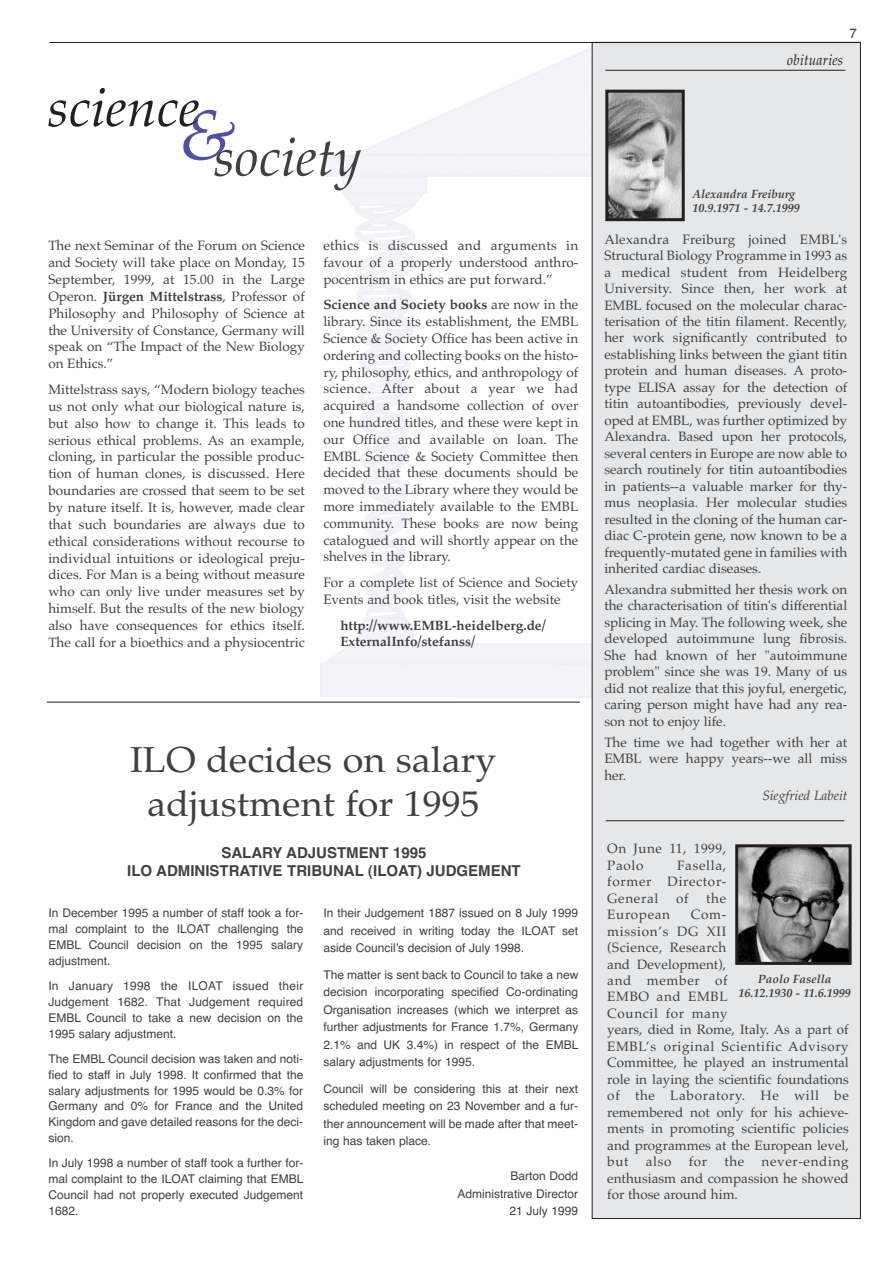
<style>
.page{position:relative;width:893px;height:1263px;background:#fff}
.page>*{position:absolute;margin:0;border:0;box-sizing:border-box;transform-origin:0 0}
.t1{font:italic 72px "Palatino";color:#524fa1}
.t2{font:italic 54px "Palatino";color:#231f20}
.t3{font:italic 54px "Palatino";color:#404041}
.t4{font:36px/44px "Palatino";color:#404041;text-align:center;scale:1.05 1}
.t5{font:700 15px/18px "Helvetica";color:#404041;text-align:center}
.t6{font:italic 15px "Palatino";letter-spacing:.02em;color:#231f20;scale:.9 1}
.t7{font:13.5px/16.5px "Palatino";color:#404041;text-align:justify}
.t8{font:700 13.5px/16.8px "Palatino";color:#404041}
.t9{font:13.5px/16.5px "Palatino";letter-spacing:.04em;color:#404041}
.t10{font:italic 13.5px "Palatino";color:#404041}
.t11{font:13.5px "Palatino";letter-spacing:.05em;color:#404041}
.t12{font:13.5px "Helvetica";color:#404041}
.t13{font:12px/15.9px "Helvetica";color:#404041;text-align:justify}
.t14{font:italic 700 12px/14.7px "Palatino";color:#404041}
.s1{font-weight:700}
</style>
<div class="page">
<div style="left:592px;top:42px;width:268px;height:1176px;background:#e6e7e8"></div>
<hr style="left:49px;top:42px;width:812px;height:1px;background:#231f20">
<hr style="left:47px;top:702px;width:533px;height:1px;background:#231f20">
<hr style="left:605px;top:70px;width:240px;height:1px;background:#231f20">
<img style="left:609px;top:94px;width:72px;height:123px">
<div style="left:605px;top:90px;width:80px;height:131px;border:3px solid #231f20"></div>
<img style="left:739px;top:848px;width:109px;height:113px">
<div style="left:735px;top:844px;width:117px;height:121px;border:3px solid #231f20"></div>
<hr style="left:606px;top:820px;width:238px;height:1px;background:#231f20">
<h2 class="t2" style="left:48px;top:82px;width:153px">science</h2>
<h1 class="t1" style="left:180px;top:100px;width:58px">&amp;</h1>
<h2 class="t3" style="left:214px;top:131px;width:149px">society</h2>
<p class="t7" style="left:48px;top:238px;width:258px">The next Seminar of the Forum on Science and Society will take place on Monday, 15<br>September, 1999, at 15.00 in the Large Operon. <span class="s1">Jürgen Mittelstrass</span>, Professor of Philosophy and Philosophy of Science at the University of Constance, Germany will speak on “The Impact of the New Biology on Ethics.”</p>
<p class="t7" style="left:48px;top:382px;width:258px">Mittelstrass says, “Modern biology teaches us not only what our biological nature is, but also how to change it. This leads to serious ethical problems. As an example, cloning, in particular the possible produc&shy;tion of human clones, is discussed. Here boundaries are crossed that seem to be set by nature itself. It is, however, made clear that such boundaries are always due to ethical considerations without recourse to individual intuitions or ideological preju&shy;dices. For Man is a being without measure who can only live under measures set by himself. But the results of the new biology also have consequences for ethics itself.<br>The call for a bioethics and a physiocentric</p>
<p class="t7" style="left:323px;top:238px;width:256px">ethics is discussed and arguments in favour of a properly understood anthro&shy;pocentrism in ethics are put forward.”</p>
<p class="t7" style="left:323px;top:297px;width:256px"><span class="s1">Science and Society books</span> are now in the library. Since its establishment, the EMBL Science &amp; Society Office has been active in ordering and collecting books on the histo&shy;ry, philosophy, ethics, and anthropology of science. After about a year we had acquired a handsome collection of over one hundred titles, and these were kept in our Office and available on loan. The EMBL Science &amp; Society Committee then decided that these documents should be moved to the Library where they would be more immediately available to the EMBL community. These books are now being catalogued and will shortly appear on the shelves in the library.</p>
<p class="t7" style="left:323px;top:575px;width:256px">For a complete list of Science and Society<br>Events and book titles, visit the website</p>
<p class="t8" style="left:340px;top:618px;width:207px">http://www.EMBL-heidelberg.de/<br>ExternalInfo/stefanss/</p>
<h3 class="t4" style="left:130px;top:740px;width:350px">ILO decides on salary adjustment for 1995</h3>
<p class="t5" style="left:127px;top:845px;width:395px">SALARY ADJUSTMENT 1995<br>ILO ADMINISTRATIVE TRIBUNAL (ILOAT) JUDGEMENT</p>
<p class="t13" style="left:48px;top:906px;width:256px">In December 1995 a number of staff took a for&shy;mal complaint to the ILOAT challenging the EMBL Council decision on the 1995 salary adjustment.</p>
<p class="t13" style="left:48px;top:978px;width:256px">In January 1998 the ILOAT issued their Judgement 1682. That Judgement required EMBL Council to take a new decision on the 1995 salary adjustment.</p>
<p class="t13" style="left:48px;top:1051px;width:256px">The EMBL Council decision was taken and noti&shy;fied to staff in July 1998. It confirmed that the salary adjustments for 1995 would be 0.3% for Germany and 0% for France and the United Kingdom and gave detailed reasons for the deci&shy;sion.</p>
<p class="t13" style="left:48px;top:1156px;width:256px">In July 1998 a number of staff took a further for&shy;mal complaint to the ILOAT claiming that EMBL Council had not properly executed Judgement 1682.</p>
<p class="t13" style="left:323px;top:905px;width:256px;line-height:17.5px">In their Judgement 1887 issued on 8 July 1999 and received in writing today the ILOAT set aside Council’s decision of July 1998.</p>
<p class="t13" style="left:323px;top:966px;width:256px;line-height:17.5px">The matter is sent back to Council to take a new decision incorporating specified Co-ordinating Organisation increases (which we interpret as further adjustments for France 1.7%, Germany 2.1% and UK 3.4%) in respect of the EMBL salary adjustments for 1995.</p>
<p class="t13" style="left:323px;top:1080px;width:256px;line-height:17.5px">Council will be considering this at their next scheduled meeting on 23 November and a fur&shy;ther announcement will be made after that meet&shy;ing has taken place.</p>
<p class="t13" style="left:457px;top:1168px;width:122px;line-height:17.5px;text-align:right">Barton Dodd<br>Administrative Director<br>21 July 1999</p>
<p class="t12" style="left:849px;top:28px;width:9px">7</p>
<p class="t6" style="left:787px;top:52px;width:64px">obituaries</p>
<p class="t14" style="left:692px;top:187px;width:109px">Alexandra Freiburg<br>10.9.1971 - 14.7.1999</p>
<p class="t7" style="left:604px;top:232px;width:244px">Alexandra Freiburg joined EMBL's Structural Biology Programme in 1993 as a medical student from Heidelberg University. Since then, her work at EMBL focused on the molecular charac&shy;terisation of the titin filament. Recently, her work significantly contributed to establishing links between the giant titin protein and human diseases. A proto&shy;type ELISA assay for the detection of titin autoantibodies, previously devel&shy;oped at EMBL, was further optimized by Alexandra. Based upon her protocols, several centers in Europe are now able to search routinely for titin autoantibodies in patients--a valuable marker for thy&shy;mus neoplasia. Her molecular studies resulted in the cloning of the human car&shy;diac C-protein gene, now known to be a frequently-mutated gene in families with inherited cardiac diseases.</p>
<p class="t7" style="left:604px;top:582px;width:244px">Alexandra submitted her thesis work on the characterisation of titin's differential splicing in May. The following week, she developed autoimmune lung fibrosis.<br>She had known of her "autoimmune problem" since she was 19. Many of us did not realize that this joyful, energetic, caring person might have had any rea&shy;son not to enjoy life.</p>
<p class="t7" style="left:604px;top:735px;width:244px">The time we had together with her at EMBL were happy years--we all miss her.</p>
<p class="t10" style="left:762px;top:789px;width:86px">Siegfried Labeit</p>
<p class="t9" style="left:607px;top:841px;width:120px">On June 11, 1999,<br>Paolo</p>
<p class="t7" style="left:607px;top:858px;width:120px;text-indent:70px">Fasella, former Director-General</p>
<p class="t7" style="left:676px;top:891px;width:14px">of</p>
<p class="t7" style="left:706px;top:891px;width:22px">the</p>
<p class="t7" style="left:607px;top:907px;width:243px;text-align:left;text-indent:84px">Com-<br>mission’s DG XII<br>(Science, Research<br>and Development),<br>and member of<br>EMBO and EMBL<br>Council for many<br>years, died in Rome, Italy. As a part of<br>EMBL’s original Scientific Advisory<br>Committee, he played an instrumental role in laying the scientific foundations of the Laboratory. He will be remembered not only for his achieve&shy;ments in promoting scientific policies and programmes at the European level, but</p>
<p class="t11" style="left:607px;top:908px;width:64px">European</p>
<p class="t14" style="left:738px;top:972px;width:114px;text-align:center">Paolo Fasella<br>16.12.1930 - 11.6.1999</p>
<p class="t7" style="left:646px;top:1154px;width:27px">also</p>
<p class="t7" style="left:689px;top:1154px;width:20px">for</p>
<p class="t7" style="left:724px;top:1154px;width:22px">the</p>
<p class="t7" style="left:607px;top:1154px;width:243px;text-indent:154px">never-ending enthusiasm and compassion he showed for those around him.</p>
</div>
